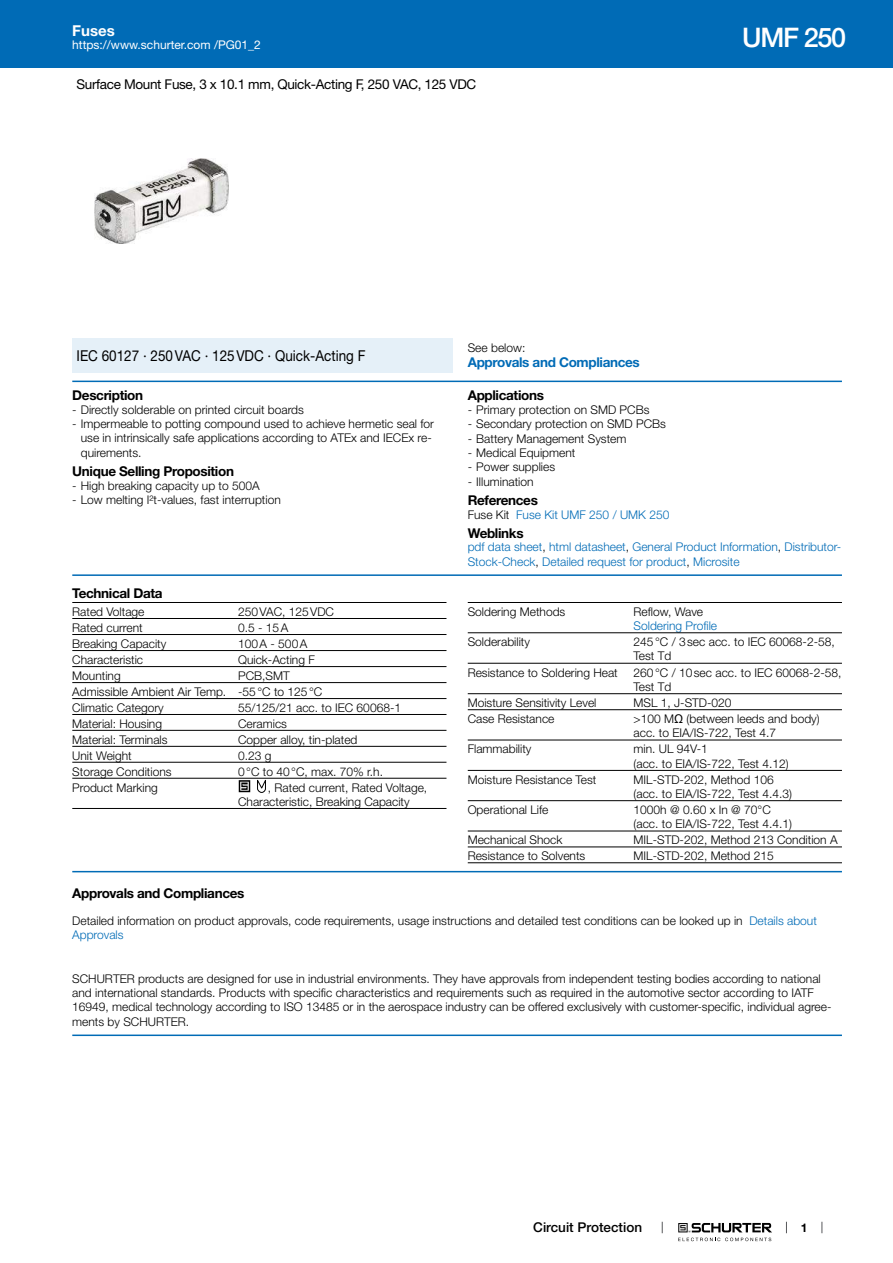
<style>
.page{position:relative;width:893px;height:1263px;background:#fff}
.page>*{position:absolute;margin:0;border:0;box-sizing:border-box;transform-origin:0 0}
.t1{font:500 27px "Helvetica Neue LT";letter-spacing:-.05em;color:#fff}
.t2{font:15px "Helvetica Neue LT";color:#000;scale:.9 1}
.t3{font:700 15px "Helvetica Neue LT";color:#fff}
.t4{font:700 13.5px "Helvetica Neue LT";letter-spacing:-.025em;color:#000}
.t5{font:13.5px "Helvetica Neue LT";letter-spacing:-.025em;color:#000}
.t6{font:700 13.5px "Helvetica Neue LT";letter-spacing:-.025em;color:#006bb6}
.t7{font:500 13.5px "Helvetica Neue LT";color:#000}
.t8{font:300 12px/14.4px "Helvetica Neue LT";color:#000}
.t9{font:300 12px/14.4px "Helvetica Neue LT";color:#006bb6}
.t10{font:12px "Helvetica Neue LT";color:#fff}
.t11{font:700 12px "Helvetica Neue LT";color:#000}
.s1{color:#000}
.s2{font-family:"Arial Unicode MS";font-weight:400}
.s3{color:#006bb6}
</style>
<div class="page">
<svg style="left:678px;top:1223px;width:94px;height:18px"></svg>
<div style="left:0;top:0;width:893px;height:68px;background:#006bb6"></div>
<img style="left:95px;top:159px;width:133px;height:84px">
<div style="left:72px;top:338px;width:381px;height:34px;background:#e5f0f8"></div>
<hr style="left:72px;top:381px;width:770px;height:1px;background:#006bb6">
<hr style="left:72px;top:574px;width:770px;height:2px;background:#006bb6">
<hr style="left:72px;top:602px;width:374px;height:1px;background:#000">
<hr style="left:72px;top:618px;width:374px;height:1px;background:#000">
<hr style="left:72px;top:634px;width:374px;height:1px;background:#000">
<hr style="left:72px;top:650px;width:374px;height:1px;background:#000">
<hr style="left:72px;top:666px;width:374px;height:1px;background:#000">
<hr style="left:72px;top:682px;width:374px;height:1px;background:#000">
<hr style="left:72px;top:698px;width:374px;height:1px;background:#000">
<hr style="left:72px;top:714px;width:374px;height:1px;background:#000">
<hr style="left:72px;top:730px;width:374px;height:1px;background:#000">
<hr style="left:72px;top:746px;width:374px;height:1px;background:#000">
<hr style="left:72px;top:762px;width:374px;height:1px;background:#000">
<hr style="left:72px;top:778px;width:374px;height:1px;background:#000">
<svg style="left:238px;top:780px;width:13px;height:13px"></svg>
<svg style="left:257px;top:780px;width:9px;height:13px"></svg>
<hr style="left:72px;top:808px;width:374px;height:1px;background:#000">
<hr style="left:468px;top:602px;width:374px;height:1px;background:#000">
<hr style="left:468px;top:632px;width:374px;height:1px;background:#000">
<hr style="left:468px;top:663px;width:374px;height:1px;background:#000">
<hr style="left:468px;top:693px;width:374px;height:1px;background:#000">
<hr style="left:468px;top:709px;width:374px;height:1px;background:#000">
<hr style="left:468px;top:740px;width:374px;height:1px;background:#000">
<hr style="left:468px;top:770px;width:374px;height:1px;background:#000">
<hr style="left:468px;top:800px;width:374px;height:1px;background:#000">
<hr style="left:468px;top:831px;width:374px;height:1px;background:#000">
<hr style="left:468px;top:846px;width:374px;height:1px;background:#000">
<hr style="left:468px;top:862px;width:374px;height:1px;background:#000">
<hr style="left:72px;top:871px;width:770px;height:1px;background:#006bb6">
<hr style="left:72px;top:1034px;width:770px;height:2px;background:#006bb6">
<p class="t3" style="left:72px;top:25px;width:44px">Fuses</p>
<p class="t10" style="left:72px;top:41px;width:190px">https://www.schurter.com /PG01_2</p>
<p class="t5" style="left:77px;top:79px;width:401px">Surface Mount Fuse, 3 x 10.1 mm, Quick-Acting F, 250 VAC, 125 VDC</p>
<h1 class="t1" style="left:742px;top:22px;width:105px">UMF 250</h1>
<p class="t2" style="left:77px;top:350px;width:322px">IEC 60127 · 250 VAC · 125 VDC · Quick-Acting F</p>
<p class="t4" style="left:72px;top:390px;width:72px">Description</p>
<p class="t8" style="left:72px;top:403px;width:233px">- Directly solderable on printed circuit boards</p>
<p class="t8" style="left:81px;top:418px;width:355px;text-indent:-9px">- Impermeable to potting compound used to achieve hermetic seal for use in intrinsically safe applications according to ATEx and IECEx re&shy;quirements.</p>
<p class="t4" style="left:72px;top:466px;width:163px">Unique Selling Proposition</p>
<p class="t8" style="left:72px;top:479px;width:189px">- High breaking capacity up to 500A</p>
<p class="t8" style="left:72px;top:494px;width:210px">- Low melting I²t-values, fast interruption</p>
<p class="t4" style="left:72px;top:588px;width:92px">Technical Data</p>
<p class="t8" style="left:72px;top:605px;width:74px">Rated Voltage</p>
<p class="t8" style="left:238px;top:605px;width:97px">250 VAC, 125 VDC</p>
<p class="t8" style="left:72px;top:621px;width:72px">Rated current</p>
<p class="t8" style="left:238px;top:621px;width:52px">0.5 - 15 A</p>
<p class="t8" style="left:72px;top:637px;width:96px">Breaking Capacity</p>
<p class="t8" style="left:238px;top:637px;width:71px">100 A - 500 A</p>
<p class="t8" style="left:72px;top:653px;width:72px">Characteristic</p>
<p class="t8" style="left:238px;top:653px;width:78px">Quick-Acting F</p>
<p class="t8" style="left:72px;top:669px;width:50px">Mounting</p>
<p class="t8" style="left:72px;top:669px;width:252px;line-height:16px;text-indent:166px">PCB,SMT<br>Admissible Ambient Air Temp. -55 °C to 125 °C<br>Climatic Category</p>
<p class="t8" style="left:238px;top:701px;width:164px">55/125/21 acc. to IEC 60068-1</p>
<p class="t8" style="left:72px;top:717px;width:91px">Material: Housing</p>
<p class="t8" style="left:238px;top:717px;width:50px">Ceramics</p>
<p class="t8" style="left:72px;top:733px;width:97px">Material: Terminals</p>
<p class="t8" style="left:238px;top:733px;width:121px">Copper alloy, tin-plated</p>
<p class="t8" style="left:72px;top:749px;width:61px">Unit Weight</p>
<p class="t8" style="left:238px;top:749px;width:35px">0.23 g</p>
<p class="t8" style="left:72px;top:765px;width:101px">Storage Conditions</p>
<p class="t8" style="left:238px;top:765px;width:146px">0 °C to 40 °C, max. 70% r.h.</p>
<p class="t8" style="left:72px;top:781px;width:87px">Product Marking</p>
<p class="t8" style="left:238px;top:781px;width:191px;text-indent:30px">, Rated current, Rated Voltage,<br>Characteristic, Breaking Capacity</p>
<p class="t8" style="left:468px;top:341px;width:59px">See below:</p>
<p class="t6" style="left:468px;top:357px;width:174px">Approvals and Compliances</p>
<p class="t4" style="left:468px;top:390px;width:78px">Applications</p>
<p class="t8" style="left:468px;top:403px;width:183px">- Primary protection on SMD PCBs</p>
<p class="t8" style="left:468px;top:418px;width:200px">- Secondary protection on SMD PCBs</p>
<p class="t8" style="left:468px;top:432px;width:160px">- Battery Management System</p>
<p class="t8" style="left:468px;top:447px;width:109px">- Medical Equipment</p>
<p class="t8" style="left:468px;top:461px;width:89px">- Power supplies</p>
<p class="t8" style="left:468px;top:475px;width:67px">- Illumination</p>
<p class="t4" style="left:468px;top:495px;width:72px">References</p>
<p class="t9" style="left:468px;top:508px;width:203px"><span class="s1">Fuse Kit</span> Fuse Kit UMF 250 / UMK 250</p>
<p class="t4" style="left:468px;top:528px;width:57px">Weblinks</p>
<p class="t9" style="left:468px;top:541px;width:375px">pdf data sheet<span class="s1">,</span> html datasheet<span class="s1">,</span> General Product Information<span class="s1">,</span> Distributor-<br>Stock-Check<span class="s1">,</span> Detailed request for product<span class="s1">,</span> Microsite</p>
<p class="t8" style="left:468px;top:605px;width:99px">Soldering Methods</p>
<p class="t8" style="left:634px;top:605px;width:71px">Reflow, Wave</p>
<p class="t9" style="left:634px;top:620px;width:85px">Soldering Profile</p>
<p class="t8" style="left:468px;top:636px;width:64px">Solderability</p>
<p class="t8" style="left:634px;top:636px;width:203px">245 °C / 3 sec acc. to IEC 60068-2-58,<br>Test Td</p>
<p class="t8" style="left:468px;top:666px;width:152px">Resistance to Soldering Heat</p>
<p class="t8" style="left:634px;top:666px;width:209px">260 °C / 10 sec acc. to IEC 60068-2-58,<br>Test Td</p>
<p class="t8" style="left:468px;top:697px;width:130px">Moisture Sensitivity Level</p>
<p class="t8" style="left:634px;top:697px;width:100px">MSL 1, J-STD-020</p>
<p class="t8" style="left:468px;top:713px;width:88px">Case Resistance</p>
<p class="t8" style="left:634px;top:713px;width:188px">&gt;100 M<span class="s2">Ω</span> (between leeds and body) acc. to EIA/IS-722, Test 4.7</p>
<p class="t8" style="left:468px;top:743px;width:65px">Flammability</p>
<p class="t8" style="left:634px;top:743px;width:156px">min. UL 94V-1<br>(acc. to EIA/IS-722, Test 4.12)</p>
<p class="t8" style="left:468px;top:773px;width:130px">Moisture Resistance Test</p>
<p class="t8" style="left:634px;top:773px;width:160px">MIL-STD-202, Method 106 (acc. to EIA/IS-722, Test 4.4.3)</p>
<p class="t8" style="left:468px;top:804px;width:82px">Operational Life</p>
<p class="t8" style="left:634px;top:804px;width:160px">1000h @ 0.60 x In @ 70°C (acc. to EIA/IS-722, Test 4.4.1)</p>
<p class="t8" style="left:468px;top:834px;width:96px">Mechanical Shock</p>
<p class="t8" style="left:634px;top:834px;width:206px">MIL-STD-202, Method 213 Condition A</p>
<p class="t8" style="left:468px;top:850px;width:119px">Resistance to Solvents</p>
<p class="t8" style="left:634px;top:850px;width:142px">MIL-STD-202, Method 215</p>
<p class="t4" style="left:72px;top:888px;width:174px">Approvals and Compliances</p>
<p class="t8" style="left:72px;top:915px;width:746px">Detailed information on product approvals, code requirements, usage instructions and detailed test conditions can be looked up in <span class="s3">Details about<br>Approvals</span></p>
<p class="t8" style="left:72px;top:972px;width:761px">SCHURTER products are designed for use in industrial environments. They have approvals from independent testing bodies according to national and international standards. Products with specific characteristics and requirements such as required in the automotive sector according to IATF 16949, medical technology according to ISO 13485 or in the aerospace industry can be offered exclusively with customer-specific, individual agree&shy;ments by SCHURTER.</p>
<p class="t7" style="left:533px;top:1220px;width:110px">Circuit Protection</p>
<p class="t11" style="left:801px;top:1223px;width:8px">1</p>
</div>
